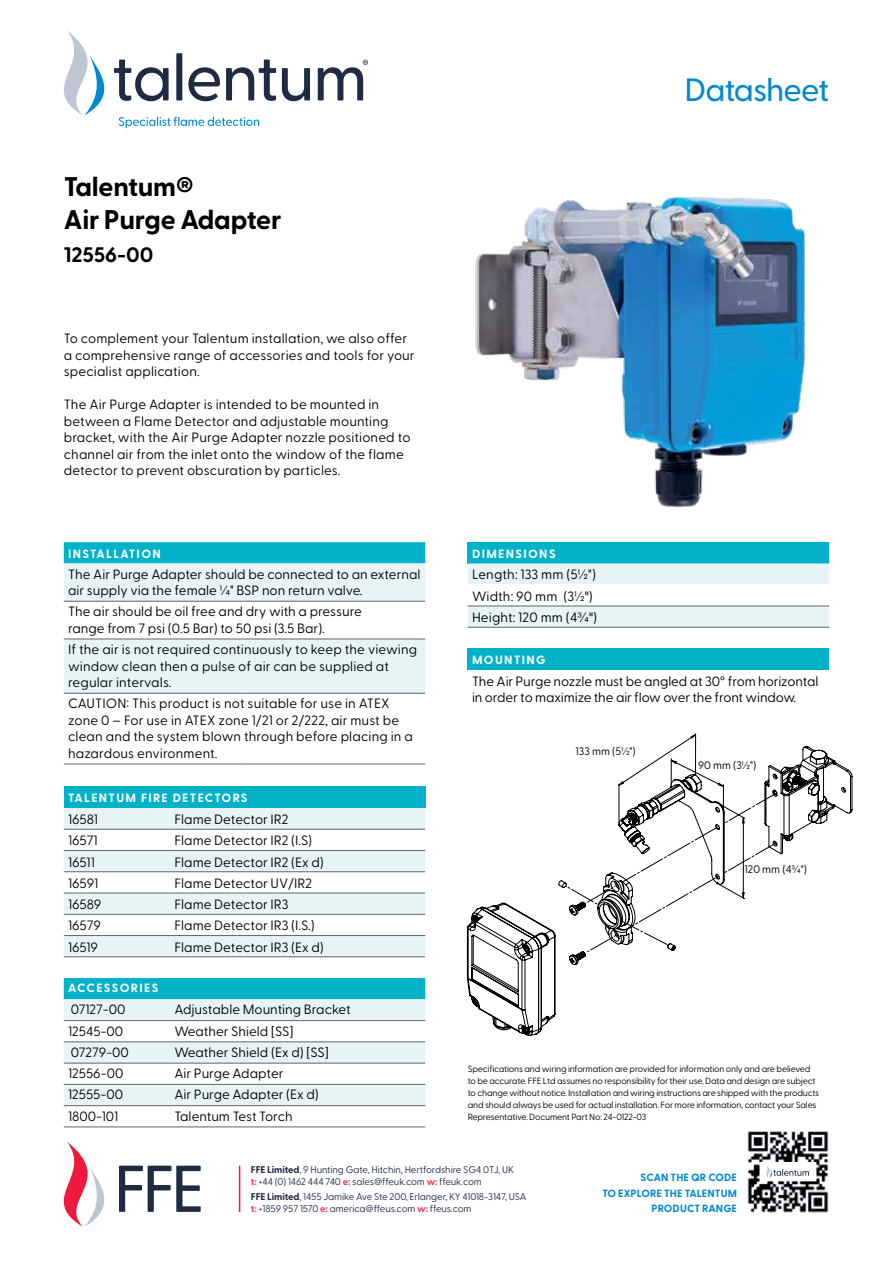
<style>
.page{position:relative;width:893px;height:1263px;background:#fff}
.page>*{position:absolute;margin:0;border:0;box-sizing:border-box;transform-origin:0 0}
.t1{font:500 32.25px "Greycliff CF";letter-spacing:-.035em;color:#0089cf}
.t2{font:700 27px/33px "Greycliff CF";letter-spacing:-.01em;color:#000}
.t3{font:700 21px "Greycliff CF";color:#000}
.t4{font:13.5px/16.5px "Greycliff CF";color:#000}
.t5{font:700 12px "Greycliff CF";letter-spacing:.11em;color:#fff}
.t6{font:10.95px "Greycliff CF";color:#000}
.t7{font:700 10.5px/15.8px "Greycliff CF";letter-spacing:.01em;color:#0089cf;text-align:right}
.t8{font:9.75px/12px "Greycliff CF";letter-spacing:-.01em;color:#1f2b41}
.t9{font:9px/12px "Greycliff CF";letter-spacing:-.02em;color:#000}
.s1{font-family:"Humanist 521 BT"}
.s2{font-weight:700}
.s3{font-weight:700;color:#ef4048}
</style>
<div class="page">
<svg style="left:282px;top:68px;width:28px;height:33px"></svg>
<svg style="left:318px;top:60px;width:50px;height:40px"></svg>
<svg style="left:64px;top:31px;width:212px;height:97px"></svg>
<img style="left:747px;top:1131px;width:82px;height:82px">
<div style="left:761px;top:1163px;width:55px;height:18px;background:#fff"></div>
<svg style="left:766px;top:1166px;width:44px;height:12px"></svg>
<svg style="left:63px;top:1142px;width:138px;height:85px"></svg>
<hr style="left:239px;top:1166px;width:1px;height:46px;background:#ed1a3b">
<svg style="left:64px;top:978px;width:361px;height:127px"></svg>
<hr style="left:64px;top:1020px;width:106px;height:1px;background:#636466">
<hr style="left:170px;top:1020px;width:255px;height:1px;background:#636466">
<hr style="left:64px;top:1041px;width:106px;height:1px;background:#636466">
<hr style="left:170px;top:1041px;width:255px;height:1px;background:#636466">
<hr style="left:64px;top:1063px;width:106px;height:1px;background:#636466">
<hr style="left:170px;top:1063px;width:255px;height:1px;background:#636466">
<hr style="left:64px;top:1084px;width:106px;height:1px;background:#636466">
<hr style="left:170px;top:1084px;width:255px;height:1px;background:#636466">
<hr style="left:64px;top:1105px;width:106px;height:1px;background:#636466">
<hr style="left:170px;top:1105px;width:255px;height:1px;background:#636466">
<hr style="left:64px;top:1127px;width:106px;height:1px;background:#636466">
<hr style="left:170px;top:1127px;width:255px;height:1px;background:#636466">
<div style="left:64px;top:787px;width:361px;height:21px;background:#00b2c8"></div>
<svg style="left:64px;top:808px;width:361px;height:148px;fill:#e6f4f6"></svg>
<hr style="left:64px;top:829px;width:106px;height:1px;background:#636466">
<hr style="left:170px;top:829px;width:255px;height:1px;background:#636466">
<hr style="left:64px;top:850px;width:106px;height:1px;background:#636466">
<hr style="left:170px;top:850px;width:255px;height:1px;background:#636466">
<hr style="left:64px;top:871px;width:106px;height:1px;background:#636466">
<hr style="left:170px;top:871px;width:255px;height:1px;background:#636466">
<hr style="left:64px;top:893px;width:106px;height:1px;background:#636466">
<hr style="left:170px;top:893px;width:255px;height:1px;background:#636466">
<hr style="left:64px;top:914px;width:106px;height:1px;background:#636466">
<hr style="left:170px;top:914px;width:255px;height:1px;background:#636466">
<hr style="left:64px;top:935px;width:106px;height:1px;background:#636466">
<hr style="left:170px;top:935px;width:255px;height:1px;background:#636466">
<hr style="left:64px;top:956px;width:106px;height:1px;background:#636466">
<hr style="left:170px;top:956px;width:255px;height:1px;background:#636466">
<img style="left:475px;top:197px;width:330px;height:311px">
<div style="left:64px;top:542px;width:361px;height:21px;background:#00b2c8"></div>
<svg style="left:64px;top:563px;width:361px;height:130px;fill:#e6f4f6"></svg>
<hr style="left:64px;top:601px;width:180px;height:1px;background:#636466">
<hr style="left:244px;top:601px;width:181px;height:1px;background:#636466">
<hr style="left:64px;top:639px;width:180px;height:1px;background:#636466">
<hr style="left:244px;top:639px;width:181px;height:1px;background:#636466">
<hr style="left:64px;top:693px;width:180px;height:1px;background:#636466">
<hr style="left:244px;top:693px;width:181px;height:1px;background:#636466">
<hr style="left:64px;top:764px;width:180px;height:1px;background:#636466">
<hr style="left:244px;top:764px;width:181px;height:1px;background:#636466">
<div style="left:468px;top:648px;width:361px;height:22px;background:#00b2c8"></div>
<svg style="left:467px;top:746px;width:385px;height:290px"></svg>
<div style="left:468px;top:542px;width:361px;height:21px;background:#00b2c8"></div>
<svg style="left:468px;top:563px;width:361px;height:64px"></svg>
<div style="left:468px;top:585px;width:361px;height:21px;background:#fff"></div>
<hr style="left:468px;top:606px;width:361px;height:1px;background:#636466">
<hr style="left:468px;top:627px;width:361px;height:1px;background:#636466">
<h2 class="t2" style="left:64px;top:169px;width:219px">Talentum®<br>Air Purge Adapter</h2>
<h3 class="t3" style="left:64px;top:239px;width:91px">12556-00</h3>
<p class="t4" style="left:64px;top:329px;width:352px">To complement your Talentum installation, we also offer a comprehensive range of accessories and tools for your specialist application.</p>
<p class="t4" style="left:64px;top:395px;width:348px">The Air Purge Adapter is intended to be mounted in between a Flame Detector and adjustable mounting bracket, with the Air Purge Adapter nozzle positioned to channel air from the inlet onto the window of the flame detector to prevent obscuration by particles.</p>
<p class="t5" style="left:68px;top:544px;width:94px">INSTALLATION</p>
<p class="t4" style="left:68px;top:564px;width:354px">The Air Purge Adapter should be connected to an external air supply via the female ¼" BSP non return valve.</p>
<p class="t4" style="left:68px;top:602px;width:296px">The air should be oil free and dry with a pressure range from 7 psi (0.5 Bar) to 50 psi (3.5 Bar).</p>
<p class="t4" style="left:68px;top:640px;width:351px">If the air is not required continuously to keep the viewing window clean then a pulse of air can be supplied at regular intervals.</p>
<p class="t4" style="left:68px;top:694px;width:346px">CAUTION: This product is not suitable for use in ATEX zone 0 – For use in ATEX zone 1/21 or 2/222, air must be clean and the system blown through before placing in a hazardous environment.</p>
<p class="t5" style="left:68px;top:789px;width:181px">TALENTUM FIRE DETECTORS</p>
<p class="t4" style="left:68px;top:810px;width:31px">16581</p>
<p class="t4" style="left:174px;top:810px;width:116px">Flame Detector IR2</p>
<p class="t4" style="left:68px;top:831px;width:31px">16571</p>
<p class="t4" style="left:174px;top:831px;width:139px">Flame Detector IR2 (I.S)</p>
<p class="t4" style="left:68px;top:852px;width:28px">16511</p>
<p class="t4" style="left:174px;top:852px;width:151px">Flame Detector IR2 (Ex d)</p>
<p class="t4" style="left:68px;top:874px;width:32px">16591</p>
<p class="t4" style="left:174px;top:874px;width:139px">Flame Detector UV/IR2</p>
<p class="t4" style="left:68px;top:895px;width:35px">16589</p>
<p class="t4" style="left:174px;top:895px;width:116px">Flame Detector IR3</p>
<p class="t4" style="left:68px;top:916px;width:35px">16579</p>
<p class="t4" style="left:174px;top:916px;width:142px">Flame Detector IR3 (I.S.)</p>
<p class="t4" style="left:68px;top:937px;width:32px">16519</p>
<p class="t4" style="left:174px;top:937px;width:151px">Flame Detector IR3 (Ex d)</p>
<p class="t5" style="left:68px;top:978px;width:92px">ACCESSORIES</p>
<p class="t4" style="left:71px;top:1000px;width:56px">07127-00</p>
<p class="t4" style="left:174px;top:1000px;width:178px">Adjustable Mounting Bracket</p>
<p class="t4" style="left:68px;top:1022px;width:57px">12545-00</p>
<p class="t4" style="left:174px;top:1022px;width:121px">Weather Shield [SS]</p>
<p class="t4" style="left:71px;top:1043px;width:60px">07279-00</p>
<p class="t4" style="left:174px;top:1043px;width:156px">Weather Shield (Ex d) [SS]</p>
<p class="t4" style="left:68px;top:1064px;width:57px">12556-00</p>
<p class="t4" style="left:174px;top:1064px;width:111px">Air Purge Adapter</p>
<p class="t4" style="left:68px;top:1085px;width:57px">12555-00</p>
<p class="t4" style="left:174px;top:1085px;width:146px">Air Purge Adapter (Ex d)</p>
<p class="t4" style="left:68px;top:1107px;width:52px">1800-101</p>
<p class="t4" style="left:174px;top:1107px;width:120px">Talentum Test Torch</p>
<h1 class="t1" style="left:684px;top:65px;width:146px">Datasheet</h1>
<p class="t5" style="left:472px;top:544px;width:85px">DIMENSIONS</p>
<p class="t4" style="left:472px;top:563px;width:127px;line-height:21.3px">Length: 133 mm (5½")<br>Width: 90 mm (3½<span class="s1">"</span>)<br>Height: 120 mm (4¾<span class="s1">"</span>)</p>
<p class="t5" style="left:472px;top:651px;width:75px">MOUNTING</p>
<p class="t4" style="left:472px;top:672px;width:348px">The Air Purge nozzle must be angled at 30° from horizontal in order to maximize the air flow over the front window.</p>
<p class="t6" style="left:576px;top:743px;width:62px">133 mm (5½")</p>
<p class="t6" style="left:698px;top:757px;width:60px">90 mm (3½")</p>
<p class="t6" style="left:745px;top:861px;width:64px">120 mm (4¾")</p>
<p class="t9" style="left:468px;top:1062px;width:353px">Specifications and wiring information are provided for information only and are believed to be accurate. FFE Ltd assumes no responsibility for their use. Data and design are subject to change without notice. Installation and wiring instructions are shipped with the products and should always be used for actual installation. For more information, contact your Sales Representative. Document Part No: 24-0122-03</p>
<p class="t8" style="left:251px;top:1162px;width:265px"><span class="s2">FFE Limited</span>, 9 Hunting Gate, Hitchin, Hertfordshire SG4 0TJ, UK <span class="s3">t:</span> +44 (0) 1462 444 740 <span class="s3">e:</span> sales@ffeuk.com <span class="s3">w:</span> ffeuk.com</p>
<p class="t8" style="left:251px;top:1189px;width:277px"><span class="s2">FFE Limited</span>, 1455 Jamike Ave Ste 200, Erlanger, KY 41018-3147, USA <span class="s3">t:</span> +1859 957 1570 <span class="s3">e:</span> america@ffeus.com <span class="s3">w:</span> ffeus.com</p>
<p class="t7" style="left:602px;top:1169px;width:136px">SCAN THE QR CODE<br>TO EXPLORE THE TALENTUM<br>PRODUCT RANGE</p>
</div>
